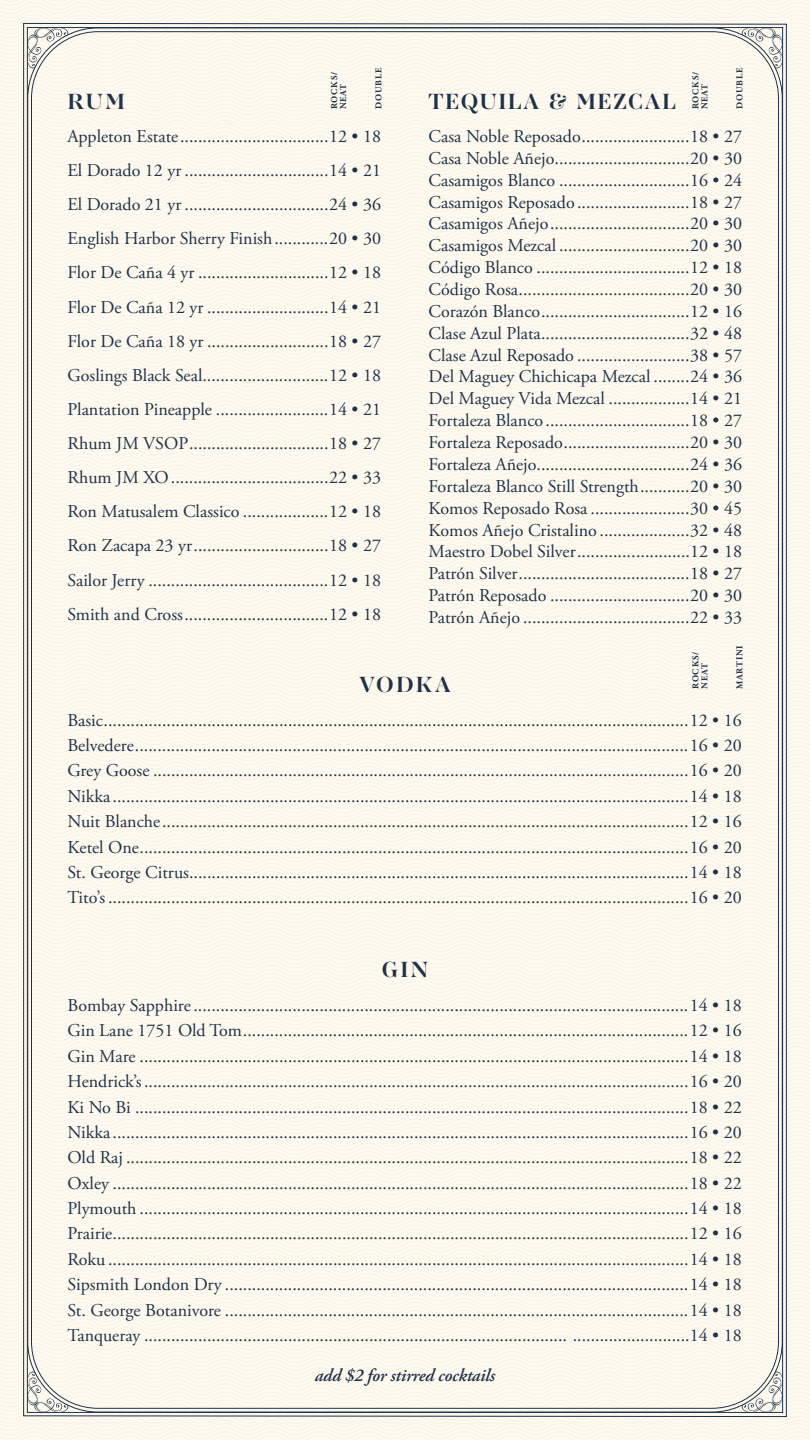
<style>
.page{position:relative;width:810px;height:1440px;background:#fff}
.page>*{position:absolute;margin:0;border:0;box-sizing:border-box;transform-origin:0 0}
.t1{font:700 22.5px "AW Conqueror Std Didot";letter-spacing:.06em;color:#1e3248}
.t2{font:18px/21.9px "Adobe Garamond Pro";color:#1e3248;text-align:justify}
.t3{font:italic 600 18px "Adobe Garamond Pro";letter-spacing:-.01em;color:#1e3248}
.t4{font:700 9px/9px "Adobe Garamond Pro";letter-spacing:.1em;color:#1e3248}
</style>
<div class="page">
<div style="left:23px;top:23px;width:764px;height:1394px;background:#fffaef"></div>
<p class="t4" style="left:374px;top:109px;width:43px;rotate:-90deg">DOUBLE</p>
<p class="t4" style="left:735px;top:109px;width:43px;rotate:-90deg">DOUBLE</p>
<p class="t4" style="left:330px;top:109px;width:39px;rotate:-90deg">ROCKS/<br>NEAT</p>
<p class="t4" style="left:691px;top:109px;width:39px;rotate:-90deg">ROCKS/<br>NEAT</p>
<p class="t1" style="left:429px;top:90px;width:249px">TEQUILA &amp; MEZCAL</p>
<p class="t2" style="left:429px;top:126px;width:315px">Casa Noble Reposado........................18 • 27<br>Casa Noble Añejo..............................20 • 30<br>Casamigos Blanco .............................16 • 24<br>Casamigos Reposado .........................18 • 27<br>Casamigos Añejo...............................20 • 30<br>Casamigos Mezcal .............................20 • 30<br>Código Blanco ..................................12 • 18<br>Código Rosa......................................20 • 30<br>Corazón Blanco.................................12 • 16<br>Clase Azul Plata.................................32 • 48<br>Clase Azul Reposado .........................38 • 57<br>Del Maguey Chichicapa Mezcal ........24 • 36<br>Del Maguey Vida Mezcal ..................14 • 21<br>Fortaleza Blanco ................................18 • 27<br>Fortaleza Reposado............................20 • 30<br>Fortaleza Añejo..................................24 • 36<br>Fortaleza Blanco Still Strength...........20 • 30<br>Komos Reposado Rosa ......................30 • 45<br>Komos Añejo Cristalino ....................32 • 48<br>Maestro Dobel Silver.........................12 • 18<br>Patrón Silver......................................18 • 27<br>Patrón Reposado ...............................20 • 30<br>Patrón Añejo .....................................22 • 33</p>
<p class="t1" style="left:68px;top:90px;width:59px">RUM</p>
<p class="t2" style="left:68px;top:120px;width:315px;line-height:34.1px">Appleton Estate.................................12 • 18<br>El Dorado 12 yr ................................14 • 21<br>El Dorado 21 yr ................................24 • 36<br>English Harbor Sherry Finish............20 • 30<br>Flor De Caña 4 yr .............................12 • 18<br>Flor De Caña 12 yr ...........................14 • 21<br>Flor De Caña 18 yr ...........................18 • 27<br>Goslings Black Seal............................12 • 18<br>Plantation Pineapple .........................14 • 21<br>Rhum JM VSOP...............................18 • 27<br>Rhum JM XO...................................22 • 33<br>Ron Matusalem Classico ...................12 • 18<br>Ron Zacapa 23 yr..............................18 • 27<br>Sailor Jerry ........................................12 • 18<br>Smith and Cross................................12 • 18</p>
<p class="t4" style="left:735px;top:689px;width:45px;rotate:-90deg">MARTINI</p>
<p class="t4" style="left:691px;top:689px;width:39px;rotate:-90deg">ROCKS/<br>NEAT</p>
<p class="t1" style="left:359px;top:673px;width:93px">VODKA</p>
<p class="t2" style="left:68px;top:708px;width:676px;line-height:25.3px">Basic..................................................................................................................................12 • 16<br>Belvedere...........................................................................................................................16 • 20<br>Grey Goose .......................................................................................................................16 • 20<br>Nikka ................................................................................................................................14 • 18<br>Nuit Blanche.....................................................................................................................12 • 16<br>Ketel One..........................................................................................................................16 • 20<br>St. George Citrus...............................................................................................................14 • 18<br>Tito’s.................................................................................................................................16 • 20</p>
<p class="t1" style="left:382px;top:959px;width:48px">GIN</p>
<p class="t2" style="left:68px;top:993px;width:676px;line-height:25.3px">Bombay Sapphire..............................................................................................................14 • 18<br>Gin Lane 1751 Old Tom...................................................................................................12 • 16<br>Gin Mare ..........................................................................................................................14 • 18<br>Hendrick’s.........................................................................................................................16 • 20<br>Ki No Bi ...........................................................................................................................18 • 22<br>Nikka ................................................................................................................................16 • 20<br>Old Raj .............................................................................................................................18 • 22<br>Oxley ................................................................................................................................18 • 22<br>Plymouth ..........................................................................................................................14 • 18<br>Prairie................................................................................................................................12 • 16<br>Roku .................................................................................................................................14 • 18<br>Sipsmith London Dry .......................................................................................................14 • 18<br>St. George Botanivore .......................................................................................................14 • 18<br>Tanqueray .............................................................................................. ..........................14 • 18</p>
<p class="t3" style="left:315px;top:1365px;width:182px">add $2 for stirred cocktails</p>
</div>
